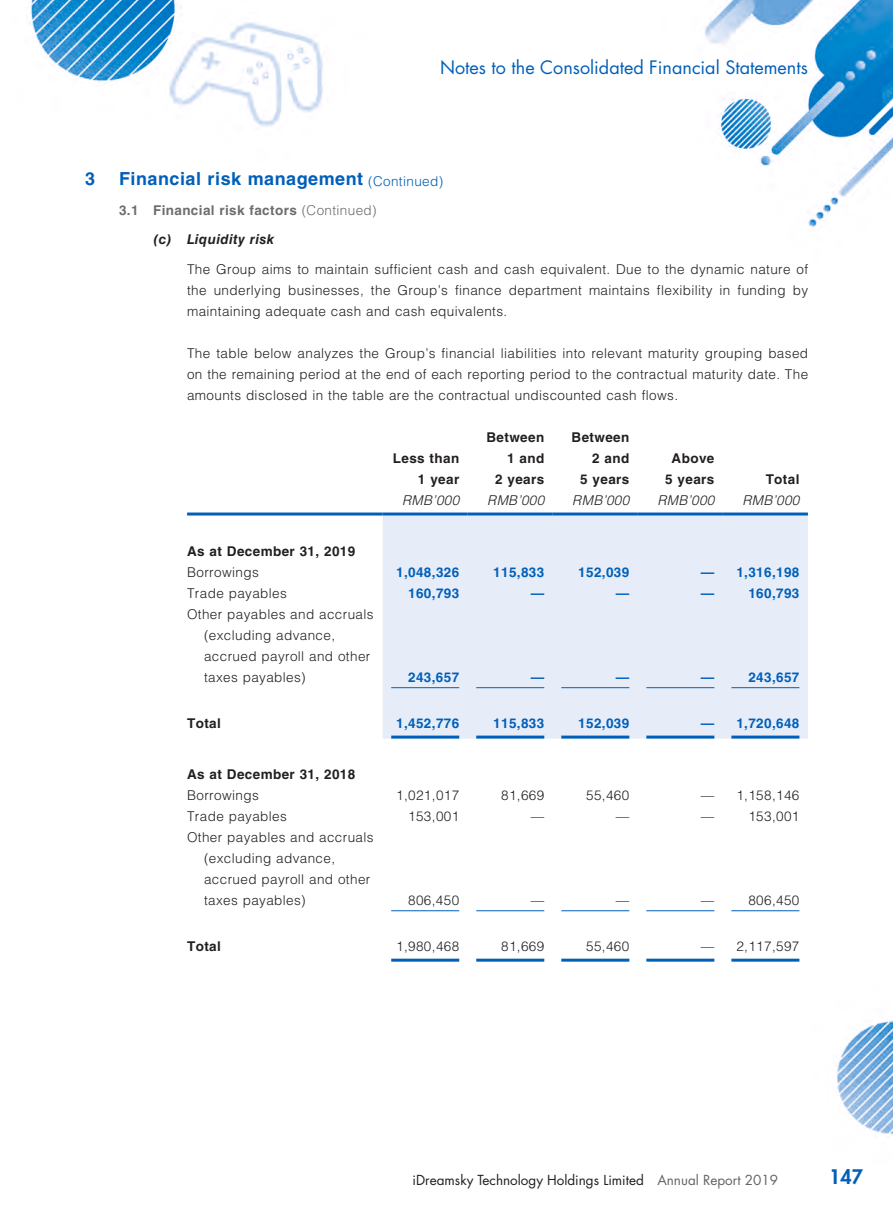
<style>
.page{position:relative;width:893px;height:1212px;background:#fff}
.page>*{position:absolute;margin:0;border:0;box-sizing:border-box;transform-origin:0 0}
.t1{font:800 19.5px "Futura Std";color:#005fb9}
.t2{font:18px "Futura Std";color:#005fb9}
._01_H1{font:700 18px "Helvetica LT Std";letter-spacing:.03em;color:#005fb9}
._00_txt{font:300 13.5px/21px "Helvetica LT Std";letter-spacing:.03em;color:#231f20;text-align:justify}
._50_Table_txt{font:300 13.5px/21px "Helvetica LT Std";letter-spacing:.03em;color:#231f20}
._50_Table_txt-2{font:700 13.5px "Helvetica LT Std";letter-spacing:.03em;color:#231f20}
._50_Table_txt-3{font:700 13.5px "Helvetica LT Std";letter-spacing:.03em;color:#005fb9}
.t3{font:13.5px "Futura Std";color:#231f20}
._50_Table_txt-4{font:italic 300 13.5px "Helvetica LT Std";letter-spacing:.03em;color:#231f20}
._02_H2{font:700 13.5px "Helvetica LT Std";letter-spacing:.03em;color:#6c6d70}
._03_H3{font:italic 700 13.5px "Helvetica LT Std";letter-spacing:.03em;color:#231f20}
.s1{font-weight:300;font-size:13.5px}
.s2{font-weight:300}
.s3{color:#636366}
</style>
<div class="page">
<img style="left:29px;top:0;width:864px;height:1135px">
<div style="left:383px;top:515px;width:425px;height:223px;background:#e7edf8"></div>
<hr style="left:187px;top:512px;width:196px;height:3px;background:#005fb9">
<hr style="left:383px;top:512px;width:85px;height:3px;background:#005fb9">
<hr style="left:468px;top:512px;width:85px;height:3px;background:#005fb9">
<hr style="left:553px;top:512px;width:85px;height:3px;background:#005fb9">
<hr style="left:638px;top:512px;width:85px;height:3px;background:#005fb9">
<hr style="left:723px;top:512px;width:85px;height:3px;background:#005fb9">
<hr style="left:391px;top:687px;width:68px;height:1px;background:#005fb9">
<hr style="left:476px;top:687px;width:68px;height:1px;background:#005fb9">
<hr style="left:561px;top:687px;width:68px;height:1px;background:#005fb9">
<hr style="left:646px;top:687px;width:68px;height:1px;background:#005fb9">
<hr style="left:731px;top:687px;width:68px;height:1px;background:#005fb9">
<hr style="left:391px;top:735px;width:68px;height:3px;background:#005fb9">
<hr style="left:476px;top:735px;width:68px;height:3px;background:#005fb9">
<hr style="left:561px;top:735px;width:68px;height:3px;background:#005fb9">
<hr style="left:646px;top:735px;width:68px;height:3px;background:#005fb9">
<hr style="left:731px;top:735px;width:68px;height:3px;background:#005fb9">
<hr style="left:391px;top:910px;width:68px;height:1px;background:#005fb9">
<hr style="left:476px;top:910px;width:68px;height:1px;background:#005fb9">
<hr style="left:561px;top:910px;width:68px;height:1px;background:#005fb9">
<hr style="left:646px;top:910px;width:68px;height:1px;background:#005fb9">
<hr style="left:731px;top:910px;width:68px;height:1px;background:#005fb9">
<hr style="left:391px;top:959px;width:68px;height:3px;background:#005fb9">
<hr style="left:476px;top:959px;width:68px;height:3px;background:#005fb9">
<hr style="left:561px;top:959px;width:68px;height:3px;background:#005fb9">
<hr style="left:646px;top:959px;width:68px;height:3px;background:#005fb9">
<hr style="left:731px;top:959px;width:68px;height:3px;background:#005fb9">
<h2 class="t2" style="left:440px;top:56px;width:369px">Notes to the Consolidated Financial Statements</h2>
<p class="_01_H1" style="left:85px;top:168px;width:12px">3</p>
<p class="_01_H1" style="left:119px;top:168px;width:326px">Financial risk management <span class="s1">(Continued)</span></p>
<p class="_02_H2" style="left:119px;top:202px;width:259px">3.1 Financial risk factors <span class="s2">(Continued)</span></p>
<p class="_03_H3" style="left:153px;top:231px;width:123px">(c) Liquidity risk</p>
<p class="_00_txt" style="left:187px;top:259px;width:623px">The Group aims to maintain sufficient cash and cash equivalent. Due to the dynamic nature of the underlying businesses, the Group’s finance department maintains flexibility in funding by maintaining adequate cash and cash equivalents.</p>
<p class="_00_txt" style="left:187px;top:343px;width:623px">The table below analyzes the Group’s financial liabilities into relevant maturity grouping based on the remaining period at the end of each reporting period to the contractual maturity date. The amounts disclosed in the table are the contractual undiscounted cash flows.</p>
<p class="_50_Table_txt-2" style="left:393px;top:450px;width:68px">Less than</p>
<p class="_50_Table_txt-2" style="left:418px;top:471px;width:43px">1 year</p>
<p class="_50_Table_txt-2" style="left:486px;top:429px;width:59px">Between</p>
<p class="_50_Table_txt-2" style="left:507px;top:450px;width:39px">1 and</p>
<p class="_50_Table_txt-2" style="left:495px;top:471px;width:51px">2 years</p>
<p class="_50_Table_txt-2" style="left:572px;top:429px;width:59px">Between</p>
<p class="_50_Table_txt-2" style="left:592px;top:450px;width:39px">2 and</p>
<p class="_50_Table_txt-2" style="left:580px;top:471px;width:51px">5 years</p>
<p class="_50_Table_txt-2" style="left:672px;top:450px;width:44px">Above</p>
<p class="_50_Table_txt-2" style="left:665px;top:471px;width:51px">5 years</p>
<p class="_50_Table_txt-2" style="left:766px;top:471px;width:35px">Total</p>
<p class="_50_Table_txt-4" style="left:402px;top:492px;width:59px">RMB’000</p>
<p class="_50_Table_txt-4" style="left:487px;top:492px;width:59px">RMB’000</p>
<p class="_50_Table_txt-4" style="left:572px;top:492px;width:59px">RMB’000</p>
<p class="_50_Table_txt-4" style="left:657px;top:492px;width:59px">RMB’000</p>
<p class="_50_Table_txt-4" style="left:742px;top:492px;width:59px">RMB’000</p>
<p class="_50_Table_txt-2" style="left:187px;top:542px;width:170px">As at December 31, 2019</p>
<p class="_50_Table_txt" style="left:187px;top:561px;width:73px">Borrowings</p>
<p class="_50_Table_txt-3" style="left:396px;top:564px;width:65px">1,048,326</p>
<p class="_50_Table_txt-3" style="left:493px;top:564px;width:53px">115,833</p>
<p class="_50_Table_txt-3" style="left:578px;top:564px;width:53px">152,039</p>
<p class="_50_Table_txt-3" style="left:701px;top:564px;width:15px">—</p>
<p class="_50_Table_txt-3" style="left:736px;top:564px;width:65px">1,316,198</p>
<p class="_50_Table_txt" style="left:187px;top:582px;width:101px">Trade payables</p>
<p class="_50_Table_txt-3" style="left:408px;top:585px;width:53px">160,793</p>
<p class="_50_Table_txt-3" style="left:531px;top:585px;width:15px">—</p>
<p class="_50_Table_txt-3" style="left:616px;top:585px;width:15px">—</p>
<p class="_50_Table_txt-3" style="left:701px;top:585px;width:15px">—</p>
<p class="_50_Table_txt-3" style="left:748px;top:585px;width:53px">160,793</p>
<p class="_50_Table_txt" style="left:204px;top:603px;width:171px;text-indent:-17px">Other payables and accruals (excluding advance, accrued payroll and other taxes payables)</p>
<p class="_50_Table_txt-3" style="left:408px;top:669px;width:53px">243,657</p>
<p class="_50_Table_txt-3" style="left:531px;top:669px;width:15px">—</p>
<p class="_50_Table_txt-3" style="left:616px;top:669px;width:15px">—</p>
<p class="_50_Table_txt-3" style="left:701px;top:669px;width:15px">—</p>
<p class="_50_Table_txt-3" style="left:748px;top:669px;width:53px">243,657</p>
<p class="_50_Table_txt-2" style="left:187px;top:715px;width:35px">Total</p>
<p class="_50_Table_txt-3" style="left:396px;top:715px;width:65px">1,452,776</p>
<p class="_50_Table_txt-3" style="left:493px;top:715px;width:53px">115,833</p>
<p class="_50_Table_txt-3" style="left:578px;top:715px;width:53px">152,039</p>
<p class="_50_Table_txt-3" style="left:701px;top:715px;width:15px">—</p>
<p class="_50_Table_txt-3" style="left:736px;top:715px;width:65px">1,720,648</p>
<p class="_50_Table_txt-2" style="left:187px;top:766px;width:170px">As at December 31, 2018</p>
<p class="_50_Table_txt" style="left:187px;top:784px;width:73px">Borrowings</p>
<p class="_50_Table_txt" style="left:396px;top:784px;width:65px">1,021,017</p>
<p class="_50_Table_txt" style="left:501px;top:784px;width:45px">81,669</p>
<p class="_50_Table_txt" style="left:586px;top:784px;width:45px">55,460</p>
<p class="_50_Table_txt" style="left:701px;top:784px;width:15px">—</p>
<p class="_50_Table_txt" style="left:736px;top:784px;width:65px">1,158,146</p>
<p class="_50_Table_txt" style="left:187px;top:805px;width:101px">Trade payables</p>
<p class="_50_Table_txt" style="left:408px;top:805px;width:53px">153,001</p>
<p class="_50_Table_txt" style="left:531px;top:805px;width:15px">—</p>
<p class="_50_Table_txt" style="left:616px;top:805px;width:15px">—</p>
<p class="_50_Table_txt" style="left:701px;top:805px;width:15px">—</p>
<p class="_50_Table_txt" style="left:748px;top:805px;width:53px">153,001</p>
<p class="_50_Table_txt" style="left:204px;top:826px;width:171px;text-indent:-17px">Other payables and accruals (excluding advance, accrued payroll and other taxes payables)</p>
<p class="_50_Table_txt" style="left:408px;top:889px;width:53px">806,450</p>
<p class="_50_Table_txt" style="left:531px;top:889px;width:15px">—</p>
<p class="_50_Table_txt" style="left:616px;top:889px;width:15px">—</p>
<p class="_50_Table_txt" style="left:701px;top:889px;width:15px">—</p>
<p class="_50_Table_txt" style="left:748px;top:889px;width:53px">806,450</p>
<p class="_50_Table_txt-2" style="left:187px;top:938px;width:35px">Total</p>
<p class="_50_Table_txt" style="left:396px;top:936px;width:65px">1,980,468</p>
<p class="_50_Table_txt" style="left:501px;top:936px;width:45px">81,669</p>
<p class="_50_Table_txt" style="left:586px;top:936px;width:45px">55,460</p>
<p class="_50_Table_txt" style="left:701px;top:936px;width:15px">—</p>
<p class="_50_Table_txt" style="left:736px;top:936px;width:65px">2,117,597</p>
<p class="t3" style="left:413px;top:1171px;width:367px">iDreamsky Technology Holdings Limited <span class="s3">Annual Report 2019</span></p>
<h1 class="t1" style="left:829px;top:1164px;width:36px">147</h1>
</div>
